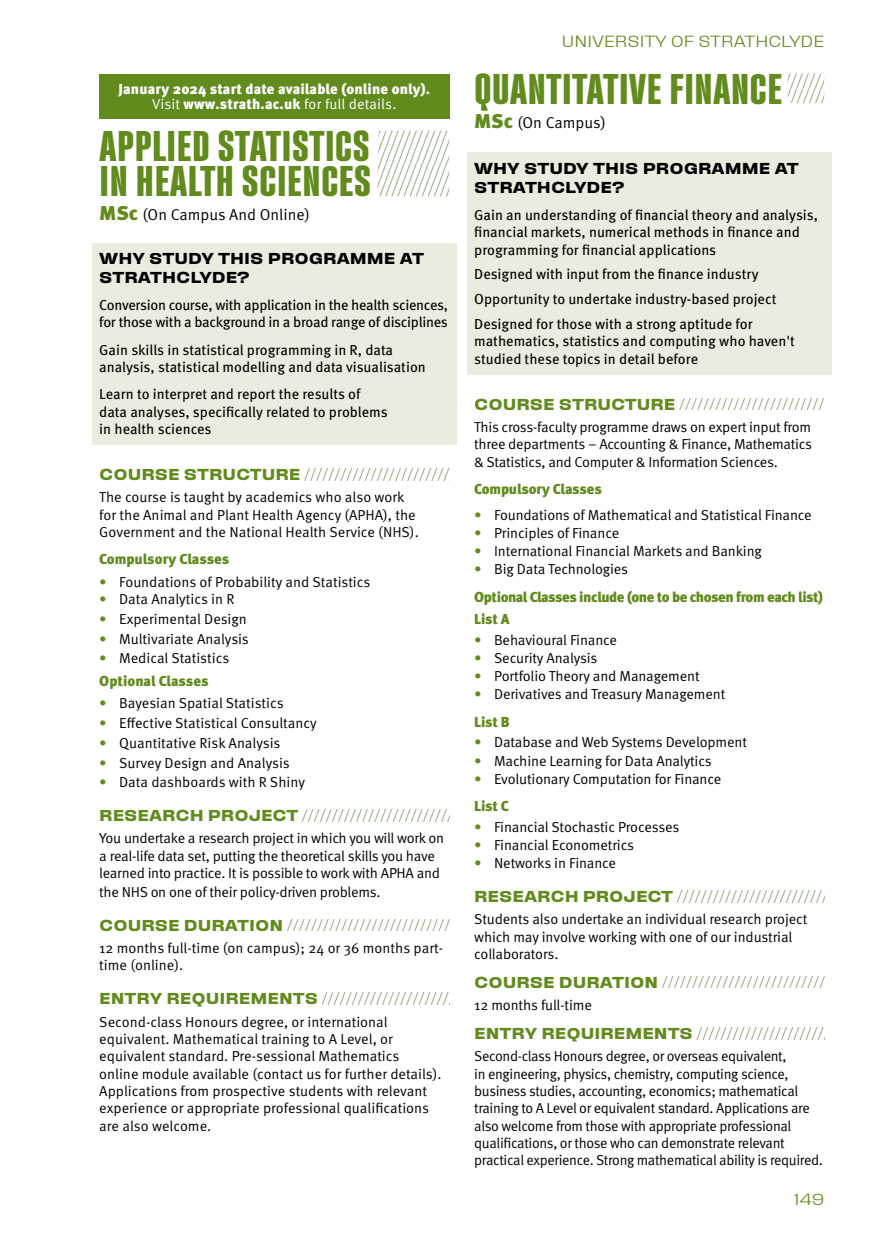
<style>
.page{position:relative;width:874px;height:1241px;background:#fff}
.page>*{position:absolute;margin:0;border:0;box-sizing:border-box;transform-origin:0 0}
.t1{font:700 condensed 42.7px/35.5px "Fixture";color:#618b1d}
.t2{font:700 expanded 15.75px "Fixture";color:#618b1d}
.t3{font:700 expanded 15.75px/18.9px "Fixture";color:#000}
.t4{font:15.75px "Meta OT";color:#000}
.t5{font:300 expanded 15.75px "Fixture";color:#618b1d}
.t6{font:14.35px/17.3px "Meta OT";letter-spacing:-.01em;color:#000}
.t7{font:14.35px/17.3px "Meta OT";letter-spacing:-.005em;color:#000}
.t8{font:900 14.35px/27.3px "Meta OT";letter-spacing:-.03em;color:#618b1d}
.t9{font:900 14.35px/15.8px "Meta OT";letter-spacing:.01em;color:#fff;text-align:center}
.t10{font:900 14.35px "Meta OT";letter-spacing:-.005em;color:#618b1d}
.s1{font-weight:400}
.s2{font-weight:900;font-size:19.95px;color:#618b1d}
.s3{color:#618b1d}
.s4{font-weight:900;color:#618b1d}
.s5{font-weight:400;color:#000}
</style>
<div class="page">
<svg style="left:377px;top:130px;width:72px;height:66px"></svg>
<div style="left:92px;top:243px;width:364px;height:51px;background:#e9ecde"></div>
<div style="left:92px;top:292px;width:364px;height:46px;background:#e9ecde"></div>
<div style="left:92px;top:336px;width:364px;height:47px;background:#e9ecde"></div>
<div style="left:92px;top:381px;width:364px;height:64px;background:#e9ecde"></div>
<svg style="left:304px;top:468px;width:145px;height:12px"></svg>
<svg style="left:302px;top:809px;width:147px;height:12px"></svg>
<svg style="left:287px;top:919px;width:162px;height:11px"></svg>
<svg style="left:322px;top:992px;width:127px;height:12px"></svg>
<div style="left:466px;top:153px;width:365px;height:51px;background:#e9ecde"></div>
<div style="left:466px;top:201px;width:365px;height:64px;background:#e9ecde"></div>
<div style="left:466px;top:261px;width:365px;height:29px;background:#e9ecde"></div>
<div style="left:466px;top:286px;width:365px;height:29px;background:#e9ecde"></div>
<div style="left:466px;top:310px;width:365px;height:64px;background:#e9ecde"></div>
<svg style="left:679px;top:398px;width:144px;height:11px"></svg>
<svg style="left:677px;top:890px;width:146px;height:12px"></svg>
<svg style="left:662px;top:976px;width:161px;height:11px"></svg>
<svg style="left:696px;top:1027px;width:127px;height:11px"></svg>
<div style="left:99px;top:74px;width:350px;height:45px;background:#618b1d"></div>
<svg style="left:787px;top:73px;width:36px;height:30px"></svg>
<p class="t9" style="left:118px;top:81px;width:313px">January 2024 start date available (online only).<br><span class="s1">Visit</span> www.strath.ac.uk <span class="s1">for full details.</span></p>
<h1 class="t1" style="left:99px;top:128px;width:273px">APPLIED STATISTICS<br>IN HEALTH SCIENCES</h1>
<p class="t4" style="left:99px;top:205px;width:212px"><span class="s2">MSc</span> (On Campus And Online)</p>
<p class="t3" style="left:99px;top:249px;width:326px">WHY STUDY THIS PROGRAMME AT<br>STRATHCLYDE?</p>
<p class="t7" style="left:99px;top:296px;width:350px">Conversion course, with application in the health sciences, for those with a background in a broad range of disciplines</p>
<p class="t7" style="left:99px;top:341px;width:328px">Gain skills in statistical programming in R, data analysis, statistical modelling and data visualisation</p>
<p class="t7" style="left:99px;top:386px;width:290px">Learn to interpret and report the results of data analyses, specifically related to problems in health sciences</p>
<p class="t2" style="left:99px;top:464px;width:203px">COURSE STRUCTURE</p>
<p class="t6" style="left:99px;top:489px;width:321px">The course is taught by academics who also work for the Animal and Plant Health Agency (APHA), the<br>Government and the National Health Service (NHS).</p>
<p class="t10" style="left:99px;top:550px;width:131px">Compulsory Classes</p>
<p class="t6" style="left:99px;top:573px;width:272px"><span class="s3">•</span> Foundations of Probability and Statistics</p>
<p class="t6" style="left:99px;top:590px;width:137px"><span class="s3">•</span> Data Analytics in R</p>
<p class="t6" style="left:99px;top:610px;width:149px"><span class="s3">•</span> Experimental Design</p>
<p class="t6" style="left:99px;top:630px;width:151px"><span class="s3">•</span> Multivariate Analysis</p>
<p class="t6" style="left:99px;top:647px;width:131px;line-height:22.2px"><span class="s3">•</span> Medical Statistics<br><span class="s4">Optional Classes</span></p>
<p class="t6" style="left:99px;top:694px;width:186px"><span class="s3">•</span> Bayesian Spatial Statistics</p>
<p class="t6" style="left:99px;top:714px;width:219px"><span class="s3">•</span> Effective Statistical Consultancy</p>
<p class="t6" style="left:99px;top:734px;width:183px"><span class="s3">•</span> Quantitative Risk Analysis</p>
<p class="t6" style="left:99px;top:754px;width:192px"><span class="s3">•</span> Survey Design and Analysis</p>
<p class="t6" style="left:99px;top:773px;width:207px"><span class="s3">•</span> Data dashboards with R Shiny</p>
<p class="t2" style="left:99px;top:805px;width:200px">RESEARCH PROJECT</p>
<p class="t6" style="left:99px;top:829px;width:346px">You undertake a research project in which you will work on a real-life data set, putting the theoretical skills you have learned into practice. It is possible to work with APHA and</p>
<p class="t6" style="left:99px;top:883px;width:282px">the NHS on one of their policy-driven problems.</p>
<p class="t2" style="left:99px;top:914px;width:185px">COURSE DURATION</p>
<p class="t6" style="left:99px;top:939px;width:345px">12 months full-time (on campus); 24 or 36 months part&shy;time (online).</p>
<p class="t2" style="left:99px;top:988px;width:220px">ENTRY REQUIREMENTS</p>
<p class="t6" style="left:99px;top:1012px;width:343px">Second-class Honours degree, or international equivalent. Mathematical training to A Level, or equivalent standard. Pre-sessional Mathematics online module available (contact us for further details).<br>Applications from prospective students with relevant experience or appropriate professional qualifications are also welcome.</p>
<p class="t5" style="left:561px;top:31px;width:264px">UNIVERSITY OF STRATHCLYDE</p>
<h1 class="t1" style="left:474px;top:71px;width:309px">QUANTITATIVE FINANCE</h1>
<p class="t4" style="left:474px;top:113px;width:133px"><span class="s2">MSc</span> (On Campus)</p>
<p class="t3" style="left:474px;top:159px;width:326px">WHY STUDY THIS PROGRAMME AT<br>STRATHCLYDE?</p>
<p class="t7" style="left:474px;top:206px;width:345px">Gain an understanding of financial theory and analysis, financial markets, numerical methods in finance and programming for financial applications</p>
<p class="t7" style="left:474px;top:262px;width:303px;line-height:24.7px">Designed with input from the finance industry<br>Opportunity to undertake industry-based project<br>Designed for those with a strong aptitude for</p>
<p class="t7" style="left:474px;top:333px;width:322px">mathematics, statistics and computing who haven't studied these topics in detail before</p>
<p class="t2" style="left:474px;top:394px;width:203px">COURSE STRUCTURE</p>
<p class="t6" style="left:474px;top:418px;width:339px;text-align:justify">This cross-faculty programme draws on expert input from three departments – Accounting &amp; Finance, Mathematics &amp; Statistics, and Computer &amp; Information Sciences.</p>
<p class="t8" style="left:474px;top:476px;width:129px">Compulsory Classes</p>
<p class="t6" style="left:474px;top:506px;width:339px"><span class="s3">•</span> Foundations of Mathematical and Statistical Finance</p>
<p class="t6" style="left:474px;top:524px;width:146px"><span class="s3">•</span> Principles of Finance</p>
<p class="t6" style="left:474px;top:542px;width:289px"><span class="s3">•</span> International Financial Markets and Banking</p>
<p class="t8" style="left:474px;top:556px;width:350px"><span class="s1">•</span> <span class="s5">Big Data Technologies<br></span>Optional Classes include (one to be chosen from each list)</p>
<p class="t8" style="left:474px;top:605px;width:37px">List A</p>
<p class="t6" style="left:474px;top:631px;width:144px"><span class="s3">•</span> Behavioural Finance</p>
<p class="t6" style="left:474px;top:649px;width:124px"><span class="s3">•</span> Security Analysis</p>
<p class="t6" style="left:474px;top:667px;width:227px"><span class="s3">•</span> Portfolio Theory and Management</p>
<p class="t6" style="left:474px;top:681px;width:252px;line-height:27.3px"><span class="s3">•</span> Derivatives and Treasury Management<br><span class="s4">List B</span></p>
<p class="t6" style="left:474px;top:733px;width:274px"><span class="s3">•</span> Database and Web Systems Development</p>
<p class="t6" style="left:474px;top:752px;width:239px"><span class="s3">•</span> Machine Learning for Data Analytics</p>
<p class="t6" style="left:474px;top:765px;width:248px;line-height:27.3px"><span class="s3">•</span> Evolutionary Computation for Finance<br><span class="s4">List C</span></p>
<p class="t6" style="left:474px;top:818px;width:206px"><span class="s3">•</span> Financial Stochastic Processes</p>
<p class="t6" style="left:474px;top:836px;width:161px"><span class="s3">•</span> Financial Econometrics</p>
<p class="t6" style="left:474px;top:854px;width:143px"><span class="s3">•</span> Networks in Finance</p>
<p class="t2" style="left:474px;top:886px;width:200px">RESEARCH PROJECT</p>
<p class="t6" style="left:474px;top:910px;width:334px">Students also undertake an individual research project which may involve working with one of our industrial collaborators.</p>
<p class="t2" style="left:474px;top:971px;width:185px">COURSE DURATION</p>
<p class="t6" style="left:474px;top:996px;width:119px">12 months full-time</p>
<p class="t2" style="left:474px;top:1023px;width:220px">ENTRY REQUIREMENTS</p>
<p class="t6" style="left:474px;top:1047px;width:350px">Second-class Honours degree, or overseas equivalent,<br>in engineering, physics, chemistry, computing science, business studies, accounting, economics; mathematical training to A Level or equivalent standard. Applications are also welcome from those with appropriate professional qualifications, or those who can demonstrate relevant practical experience. Strong mathematical ability is required.</p>
<p class="t5" style="left:793px;top:1188px;width:32px">149</p>
</div>
